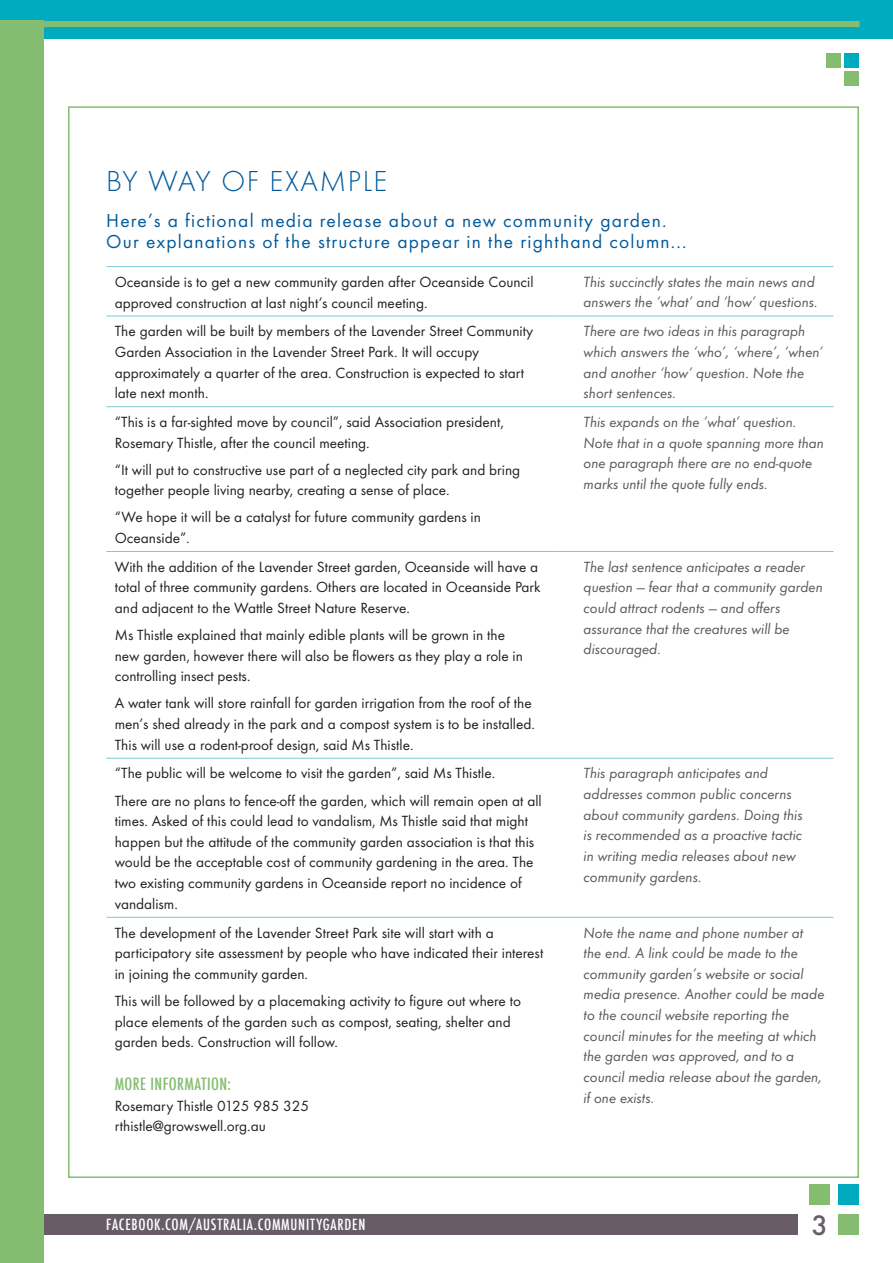
<style>
.page{position:relative;width:893px;height:1263px;background:#fff}
.page>*{position:absolute;margin:0;border:0;box-sizing:border-box;transform-origin:0 0}
.h1_subhd_20{font:300 30px "Futura T";letter-spacing:.05em;color:#005a9c}
.t1{font:500 29.25px "Futura T";color:#675c68}
.h2_14{font:19.5px/21px "Futura T";letter-spacing:.06em;color:#005a9c}
.h3_11_blue_caps{font:500 condensed 16.5px "Futura";letter-spacing:.025em;color:#85bd70}
.body{font:15.3px/20.7px "Futura T";color:#231f20}
.box_caption{font:italic 15.3px/20.7px "Futura T";color:#57585a}
.t2{font:500 condensed 15px "Futura";letter-spacing:.05em;color:#fff}
</style>
<div class="page">
<div style="left:43px;top:1214px;width:755px;height:21px;background:#675c68"></div>
<div style="left:0;top:0;width:893px;height:39px;background:#00aabf"></div>
<div style="left:0;top:21px;width:44px;height:1242px;background:#85bd70"></div>
<div style="left:25px;top:21px;width:835px;height:6px;background:#85bd70"></div>
<div style="left:844px;top:71px;width:14px;height:15px;background:#85bd70"></div>
<div style="left:844px;top:53px;width:14px;height:15px;background:#00aabf"></div>
<div style="left:826px;top:53px;width:15px;height:15px;background:#85bd70"></div>
<div style="left:838px;top:1214px;width:21px;height:21px;background:#85bd70"></div>
<div style="left:838px;top:1184px;width:21px;height:21px;background:#00aabf"></div>
<div style="left:809px;top:1184px;width:21px;height:21px;background:#85bd70"></div>
<hr style="left:106px;top:266px;width:448px;height:1px;background:#7dc8db">
<hr style="left:554px;top:266px;width:279px;height:1px;background:#7dc8db">
<hr style="left:106px;top:316px;width:448px;height:1px;background:#7dc8db">
<hr style="left:554px;top:316px;width:279px;height:1px;background:#7dc8db">
<hr style="left:106px;top:406px;width:448px;height:1px;background:#7dc8db">
<hr style="left:554px;top:406px;width:279px;height:1px;background:#7dc8db">
<hr style="left:106px;top:551px;width:448px;height:1px;background:#7dc8db">
<hr style="left:554px;top:551px;width:279px;height:1px;background:#7dc8db">
<hr style="left:106px;top:758px;width:448px;height:1px;background:#7dc8db">
<hr style="left:554px;top:758px;width:279px;height:1px;background:#7dc8db">
<hr style="left:106px;top:917px;width:448px;height:1px;background:#7dc8db">
<hr style="left:554px;top:917px;width:279px;height:1px;background:#7dc8db">
<p class="h1_subhd_20" style="left:106px;top:163px;width:283px">BY WAY OF EXAMPLE</p>
<p class="h2_14" style="left:106px;top:210px;width:582px">Here’s a fictional media release about a new community garden.<br>Our explanations of the structure appear in the righthand column...</p>
<p class="body" style="left:115px;top:271px;width:420px">Oceanside is to get a new community garden after Oceanside Council approved construction at last night’s council meeting.</p>
<p class="box_caption" style="left:584px;top:271px;width:236px">This succinctly states the main news and answers the ‘what’ and ‘how’ questions.</p>
<p class="body" style="left:115px;top:321px;width:420px">The garden will be built by members of the Lavender Street Community Garden Association in the Lavender Street Park. It will occupy approximately a quarter of the area. Construction is expected to start late next month.</p>
<p class="box_caption" style="left:584px;top:321px;width:241px">There are two ideas in this paragraph which answers the ‘who’, ‘where’, ‘when’ and another ‘how’ question. Note the short sentences.</p>
<p class="body" style="left:115px;top:411px;width:390px">“This is a far-sighted move by council”, said Association president,<br>Rosemary Thistle, after the council meeting.</p>
<p class="body" style="left:115px;top:459px;width:407px">“It will put to constructive use part of a neglected city park and bring together people living nearby, creating a sense of place.</p>
<p class="body" style="left:115px;top:507px;width:368px">“We hope it will be a catalyst for future community gardens in<br>Oceanside”.</p>
<p class="box_caption" style="left:584px;top:411px;width:242px">This expands on the ‘what’ question.<br>Note that in a quote spanning more than one paragraph there are no end-quote marks until the quote fully ends.</p>
<p class="body" style="left:115px;top:556px;width:427px">With the addition of the Lavender Street garden, Oceanside will have a total of three community gardens. Others are located in Oceanside Park and adjacent to the Wattle Street Nature Reserve.</p>
<p class="body" style="left:115px;top:624px;width:410px">Ms Thistle explained that mainly edible plants will be grown in the new garden, however there will also be flowers as they play a role in controlling insect pests.</p>
<p class="body" style="left:115px;top:693px;width:422px">A water tank will store rainfall for garden irrigation from the roof of the men’s shed already in the park and a compost system is to be installed.<br>This will use a rodent-proof design, said Ms Thistle.</p>
<p class="body" style="left:115px;top:763px;width:382px">“The public will be welcome to visit the garden”, said Ms Thistle.</p>
<p class="body" style="left:115px;top:790px;width:428px">There are no plans to fence-off the garden, which will remain open at all times. Asked of this could lead to vandalism, Ms Thistle said that might happen but the attitude of the community garden association is that this would be the acceptable cost of community gardening in the area. The two existing community gardens in Oceanside report no incidence of vandalism.</p>
<p class="body" style="left:115px;top:922px;width:430px">The development of the Lavender Street Park site will start with a participatory site assessment by people who have indicated their interest in joining the community garden.</p>
<p class="body" style="left:115px;top:990px;width:408px">This will be followed by a placemaking activity to figure out where to place elements of the garden such as compost, seating, shelter and garden beds. Construction will follow.</p>
<p class="h3_11_blue_caps" style="left:115px;top:1073px;width:118px">MORE INFORMATION:</p>
<p class="body" style="left:115px;top:1095px;width:196px">Rosemary Thistle 0125 985 325</p>
<p class="body" style="left:115px;top:1116px;width:153px">rthistle@growswell.org.au</p>
<p class="box_caption" style="left:584px;top:556px;width:241px">The last sentence anticipates a reader question — fear that a community garden could attract rodents — and offers assurance that the creatures will be discouraged.</p>
<p class="box_caption" style="left:584px;top:763px;width:220px">This paragraph anticipates and addresses common public concerns about community gardens. Doing this is recommended as a proactive tactic in writing media releases about new community gardens.</p>
<p class="box_caption" style="left:584px;top:922px;width:242px">Note the name and phone number at the end. A link could be made to the community garden’s website or social media presence. Another could be made to the council website reporting the council minutes for the meeting at which the garden was approved, and to a council media release about the garden, if one exists.</p>
<p class="t2" style="left:106px;top:1215px;width:261px">FACEBOOK.COM/AUSTRALIA.COMMUNITYGARDEN</p>
<h2 class="t1" style="left:811px;top:1208px;width:18px">3</h2>
</div>
